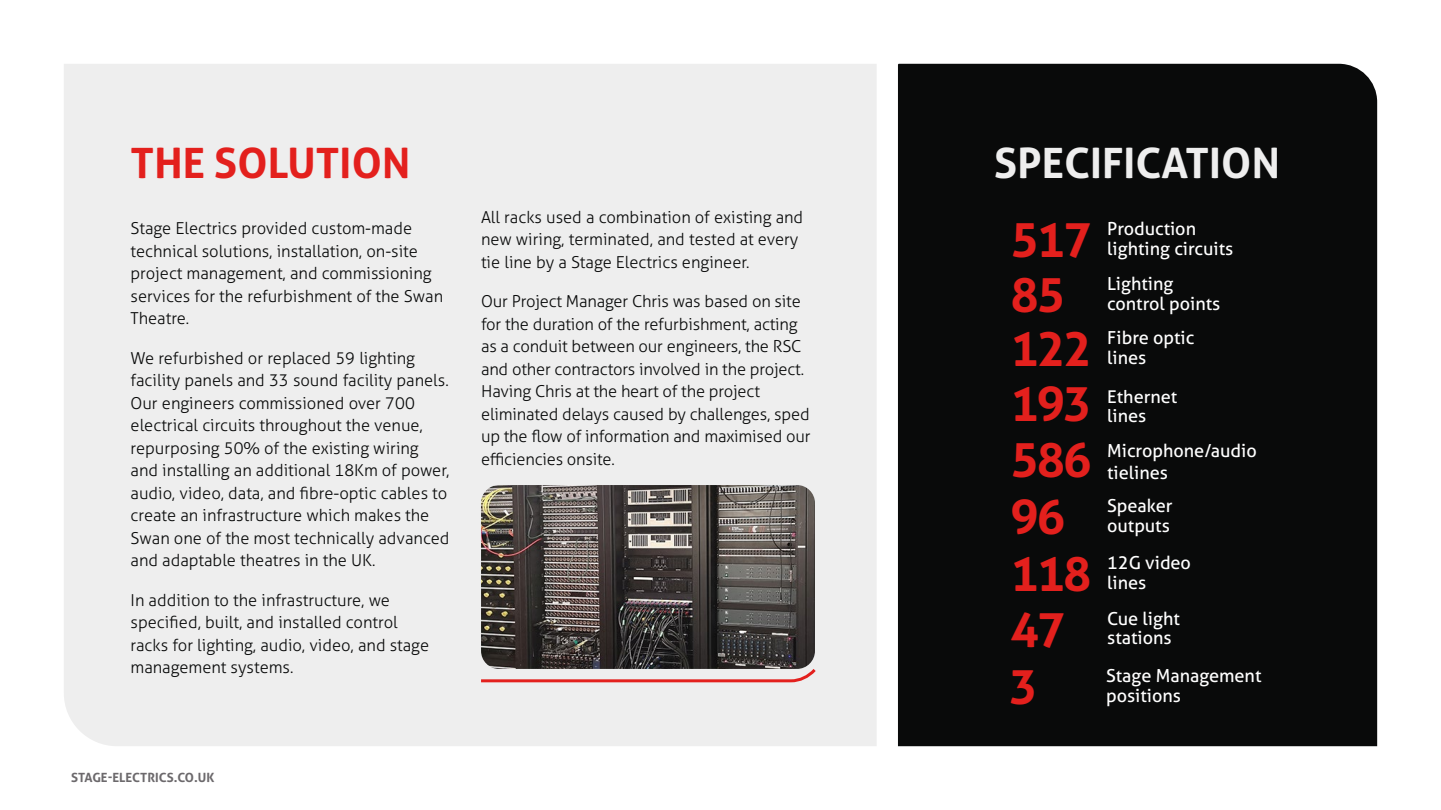
<style>
.page{position:relative;width:1441px;height:810px;background:#fff}
.page>*{position:absolute;margin:0;border:0;box-sizing:border-box;transform-origin:0 0}
.t1{font:700 48px/55.7px "Aller";letter-spacing:-.05em;color:#e3201d}
.t2{font:700 42px "Aller";color:#eee}
.t3{font:700 42px "Aller";color:#e3201d}
.t4{font:18px/19.5px "Aller";color:#fff}
.t5{font:17.7px/19.5px "Aller";color:#fff}
.t6{font:300 16.5px/22.5px "Aller";color:#090a0a}
.t7{font:700 12.75px "Aller";color:#6c696c}
</style>
<div class="page">
<div style="left:64px;top:64px;width:812px;height:682px;background:#eee"></div>
<img style="left:481px;top:485px;width:333px;height:181px">
<div style="left:898px;top:64px;width:478px;height:682px;background:#090a0a"></div>
<svg style="left:478px;top:666px;width:340px;height:18px;background:#d0b0af"></svg>
<h2 class="t3" style="left:130px;top:136px;width:281px">THE SOLUTION</h2>
<p class="t6" style="left:130px;top:217px;width:314px">Stage Electrics provided custom-made technical solutions, installation, on-site project management, and commissioning services for the refurbishment of the Swan Theatre.</p>
<p class="t6" style="left:130px;top:346px;width:320px">We refurbished or replaced 59 lighting facility panels and 33 sound facility panels.<br>Our engineers commissioned over 700 electrical circuits throughout the venue, repurposing 50% of the existing wiring and installing an additional 18Km of power, audio, video, data, and fibre-optic cables to create an infrastructure which makes the Swan one of the most technically advanced and adaptable theatres in the UK.</p>
<p class="t6" style="left:130px;top:588px;width:300px">In addition to the infrastructure, we specified, built, and installed control racks for lighting, audio, video, and stage management systems.</p>
<p class="t6" style="left:481px;top:206px;width:324px">All racks used a combination of existing and new wiring, terminated, and tested at every tie line by a Stage Electrics engineer.</p>
<p class="t6" style="left:481px;top:290px;width:331px">Our Project Manager Chris was based on site for the duration of the refurbishment, acting as a conduit between our engineers, the RSC and other contractors involved in the project.<br>Having Chris at the heart of the project eliminated delays caused by challenges, sped up the flow of information and maximised our efficiencies onsite.</p>
<p class="t7" style="left:71px;top:769px;width:145px">STAGE-ELECTRICS.CO.UK</p>
<h2 class="t2" style="left:994px;top:136px;width:287px">SPECIFICATION</h2>
<h1 class="t1" style="left:1010px;top:212px;width:83px">517<br>85<br>122<br>193<br>586<br>96<br>118<br>47</h1>
<p class="t4" style="left:1107px;top:219px;width:128px">Production lighting circuits</p>
<p class="t4" style="left:1107px;top:274px;width:115px">Lighting control points</p>
<p class="t4" style="left:1107px;top:328px;width:89px">Fibre optic lines</p>
<p class="t5" style="left:1107px;top:387px;width:72px">Ethernet lines</p>
<p class="t4" style="left:1107px;top:440px;width:151px;line-height:21.6px">Microphone/audio tielines</p>
<p class="t4" style="left:1107px;top:496px;width:67px">Speaker outputs</p>
<p class="t4" style="left:1107px;top:553px;width:85px">12G video lines</p>
<p class="t4" style="left:1107px;top:609px;width:74px">Cue light stations</p>
<h1 class="t1" style="left:1009px;top:659px;width:30px">3</h1>
<p class="t4" style="left:1105px;top:666px;width:157px">Stage Management positions</p>
</div>
